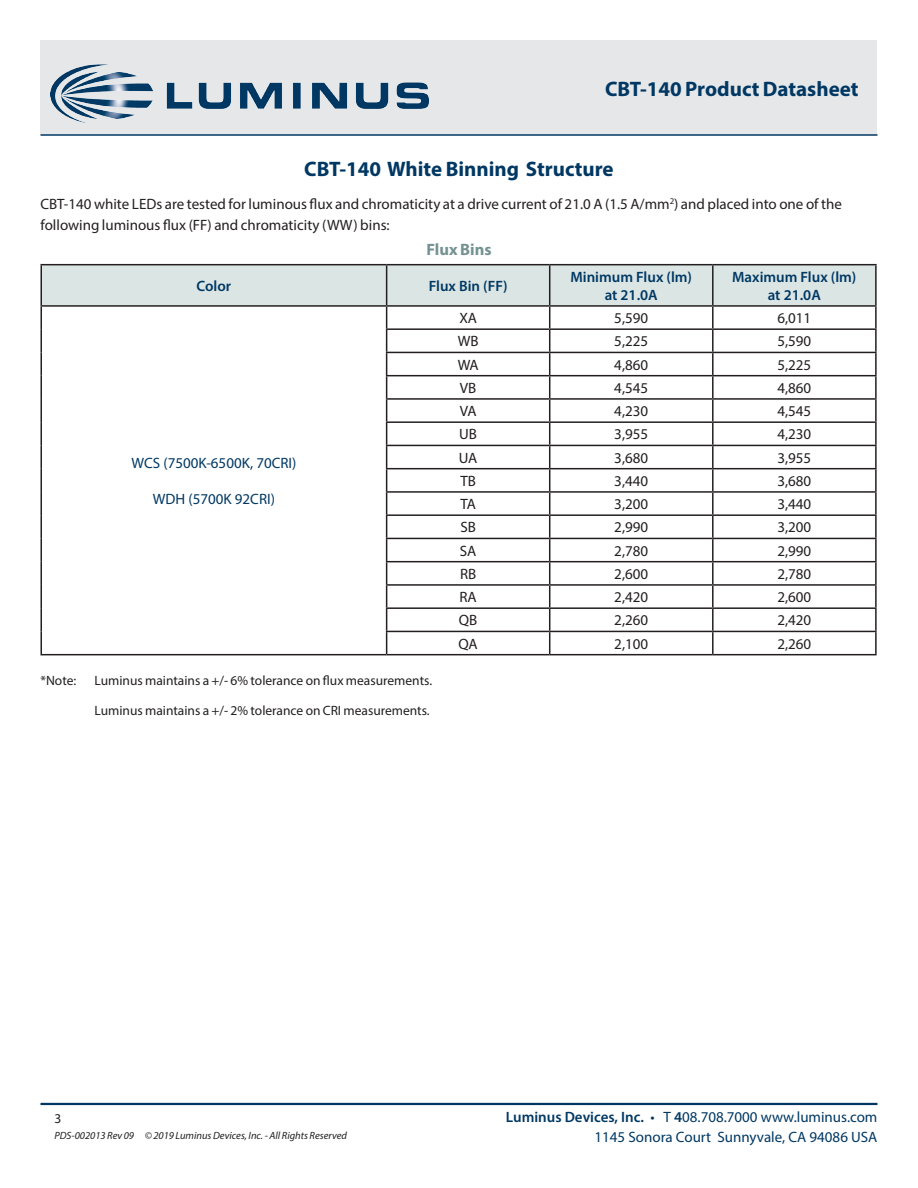
<style>
.page{position:relative;width:918px;height:1188px;background:#fff}
.page>*{position:absolute;margin:0;border:0;box-sizing:border-box;transform-origin:0 0}
.DS_Title1{font:700 21px "Myriad Pro";color:#003863}
.DS_Body{font:700 16.5px "Myriad Pro";color:#749291}
.DS_Body-2{font:15px/21px "Myriad Pro";color:#231f20}
.t1{font:15px "Myriad Pro";color:#003863}
.t2{font:600 15px/18px "Myriad Pro";color:#003863;text-align:center}
.DS_Body-3{font:13.5px "Myriad Pro";color:#231f20}
.zzFooterRight2{font:13.5px "Myriad Pro";color:#231f20}
.zzFooterRight1{font:italic 10.5px "Myriad Pro";color:#231f20}
.s1{font-weight:600}
</style>
<div class="page">
<div style="left:40px;top:40px;width:838px;height:95px;background:#e6e7e9"></div>
<hr style="left:40px;top:1103px;width:838px;height:2px;background:#003863">
<hr style="left:40px;top:134px;width:838px;height:2px;background:#003863">
<img style="left:51px;top:64px;width:377px;height:71px">
<hr style="left:40px;top:305px;width:347px;height:2px;background:#231f20">
<hr style="left:40px;top:307px;width:2px;height:22px;background:#231f20">
<hr style="left:713px;top:305px;width:164px;height:2px;background:#231f20">
<hr style="left:875px;top:307px;width:2px;height:21px;background:#231f20">
<hr style="left:40px;top:329px;width:2px;height:23px;background:#231f20">
<hr style="left:713px;top:328px;width:164px;height:2px;background:#231f20">
<hr style="left:875px;top:330px;width:2px;height:22px;background:#231f20">
<hr style="left:40px;top:352px;width:2px;height:24px;background:#231f20">
<hr style="left:713px;top:352px;width:164px;height:1px;background:#231f20">
<hr style="left:875px;top:353px;width:2px;height:22px;background:#231f20">
<hr style="left:40px;top:376px;width:2px;height:23px;background:#231f20">
<hr style="left:713px;top:375px;width:164px;height:1px;background:#231f20">
<hr style="left:875px;top:376px;width:2px;height:22px;background:#231f20">
<hr style="left:40px;top:399px;width:2px;height:23px;background:#231f20">
<hr style="left:713px;top:398px;width:164px;height:2px;background:#231f20">
<hr style="left:875px;top:400px;width:2px;height:21px;background:#231f20">
<hr style="left:40px;top:422px;width:2px;height:23px;background:#231f20">
<hr style="left:713px;top:421px;width:164px;height:2px;background:#231f20">
<hr style="left:875px;top:423px;width:2px;height:22px;background:#231f20">
<hr style="left:40px;top:445px;width:2px;height:24px;background:#231f20">
<hr style="left:713px;top:445px;width:164px;height:1px;background:#231f20">
<hr style="left:875px;top:446px;width:2px;height:22px;background:#231f20">
<hr style="left:40px;top:469px;width:2px;height:23px;background:#231f20">
<hr style="left:713px;top:468px;width:164px;height:1px;background:#231f20">
<hr style="left:875px;top:469px;width:2px;height:22px;background:#231f20">
<hr style="left:40px;top:492px;width:2px;height:23px;background:#231f20">
<hr style="left:713px;top:491px;width:164px;height:2px;background:#231f20">
<hr style="left:875px;top:493px;width:2px;height:21px;background:#231f20">
<hr style="left:40px;top:515px;width:2px;height:23px;background:#231f20">
<hr style="left:713px;top:514px;width:164px;height:2px;background:#231f20">
<hr style="left:875px;top:516px;width:2px;height:22px;background:#231f20">
<hr style="left:40px;top:538px;width:2px;height:24px;background:#231f20">
<hr style="left:713px;top:538px;width:164px;height:1px;background:#231f20">
<hr style="left:875px;top:539px;width:2px;height:22px;background:#231f20">
<hr style="left:40px;top:562px;width:2px;height:23px;background:#231f20">
<hr style="left:713px;top:561px;width:164px;height:1px;background:#231f20">
<hr style="left:875px;top:562px;width:2px;height:22px;background:#231f20">
<hr style="left:40px;top:585px;width:2px;height:23px;background:#231f20">
<hr style="left:713px;top:584px;width:164px;height:2px;background:#231f20">
<hr style="left:875px;top:586px;width:2px;height:21px;background:#231f20">
<hr style="left:40px;top:608px;width:2px;height:23px;background:#231f20">
<hr style="left:713px;top:607px;width:164px;height:2px;background:#231f20">
<hr style="left:875px;top:609px;width:2px;height:22px;background:#231f20">
<hr style="left:40px;top:631px;width:2px;height:23px;background:#231f20">
<svg style="left:41px;top:265px;width:835px;height:389px"></svg>
<hr style="left:713px;top:631px;width:164px;height:1px;background:#231f20">
<hr style="left:712px;top:632px;width:2px;height:22px;background:#231f20">
<hr style="left:875px;top:632px;width:2px;height:22px;background:#231f20">
<hr style="left:40px;top:654px;width:347px;height:1px;background:#231f20">
<hr style="left:387px;top:654px;width:163px;height:1px;background:#231f20">
<hr style="left:550px;top:654px;width:163px;height:1px;background:#231f20">
<hr style="left:713px;top:654px;width:164px;height:1px;background:#231f20">
<hr style="left:40px;top:264px;width:347px;height:1px;background:#231f20">
<hr style="left:40px;top:265px;width:2px;height:40px;background:#231f20">
<hr style="left:387px;top:264px;width:163px;height:1px;background:#231f20">
<hr style="left:386px;top:265px;width:1px;height:40px;background:#231f20">
<hr style="left:550px;top:264px;width:163px;height:1px;background:#231f20">
<hr style="left:549px;top:265px;width:1px;height:40px;background:#231f20">
<hr style="left:713px;top:264px;width:164px;height:1px;background:#231f20">
<hr style="left:712px;top:265px;width:2px;height:40px;background:#231f20">
<hr style="left:875px;top:265px;width:2px;height:40px;background:#231f20">
<p class="DS_Title1" style="left:605px;top:75px;width:255px">CBT-140 Product Datasheet</p>
<p class="DS_Title1" style="left:304px;top:156px;width:311px">CBT-140 White Binning Structure</p>
<p class="DS_Body-2" style="left:40px;top:194px;width:803px">CBT-140 white LEDs are tested for luminous flux and chromaticity at a drive current of 21.0 A (1.5 A/mm<sup>2</sup>) and placed into one of the following luminous flux (FF) and chromaticity (WW) bins:</p>
<p class="DS_Body" style="left:426px;top:238px;width:67px">Flux Bins</p>
<p class="t2" style="left:197px;top:277px;width:36px">Color</p>
<p class="t2" style="left:429px;top:277px;width:80px">Flux Bin (FF)</p>
<p class="t2" style="left:570px;top:268px;width:123px">Minimum Flux (lm) at 21.0A</p>
<p class="t2" style="left:732px;top:268px;width:126px">Maximum Flux (lm) at 21.0A</p>
<p class="t1" style="left:131px;top:454px;width:166px">WCS (7500K-6500K, 70CRI)</p>
<p class="t1" style="left:153px;top:490px;width:123px">WDH (5700K 92CRI)</p>
<p class="DS_Body-3" style="left:40px;top:672px;width:37px">*Note:</p>
<p class="DS_Body-3" style="left:94px;top:672px;width:339px">Luminus maintains a +/- 6% tolerance on flux measurements.</p>
<p class="DS_Body-3" style="left:94px;top:702px;width:337px">Luminus maintains a +/- 2% tolerance on CRI measurements.</p>
<p class="DS_Body-2" style="left:459px;top:307px;width:19px">XA</p>
<p class="DS_Body-2" style="left:614px;top:307px;width:35px">5,590</p>
<p class="DS_Body-2" style="left:777px;top:307px;width:35px">6,011</p>
<p class="DS_Body-2" style="left:458px;top:331px;width:22px">WB</p>
<p class="DS_Body-2" style="left:614px;top:331px;width:35px">5,225</p>
<p class="DS_Body-2" style="left:777px;top:331px;width:35px">5,590</p>
<p class="DS_Body-2" style="left:458px;top:354px;width:23px">WA</p>
<p class="DS_Body-2" style="left:614px;top:354px;width:35px">4,860</p>
<p class="DS_Body-2" style="left:777px;top:354px;width:35px">5,225</p>
<p class="DS_Body-2" style="left:460px;top:377px;width:18px">VB</p>
<p class="DS_Body-2" style="left:614px;top:377px;width:35px">4,545</p>
<p class="DS_Body-2" style="left:777px;top:377px;width:35px">4,860</p>
<p class="DS_Body-2" style="left:460px;top:400px;width:18px">VA</p>
<p class="DS_Body-2" style="left:614px;top:400px;width:35px">4,230</p>
<p class="DS_Body-2" style="left:777px;top:400px;width:35px">4,545</p>
<p class="DS_Body-2" style="left:459px;top:424px;width:19px">UB</p>
<p class="DS_Body-2" style="left:614px;top:424px;width:35px">3,955</p>
<p class="DS_Body-2" style="left:777px;top:424px;width:35px">4,230</p>
<p class="DS_Body-2" style="left:459px;top:447px;width:20px">UA</p>
<p class="DS_Body-2" style="left:614px;top:447px;width:35px">3,680</p>
<p class="DS_Body-2" style="left:777px;top:447px;width:35px">3,955</p>
<p class="DS_Body-2" style="left:460px;top:470px;width:17px">TB</p>
<p class="DS_Body-2" style="left:614px;top:470px;width:35px">3,440</p>
<p class="DS_Body-2" style="left:777px;top:470px;width:35px">3,680</p>
<p class="DS_Body-2" style="left:460px;top:493px;width:17px">TA</p>
<p class="DS_Body-2" style="left:614px;top:493px;width:35px">3,200</p>
<p class="DS_Body-2" style="left:777px;top:493px;width:35px">3,440</p>
<p class="DS_Body-2" style="left:460px;top:517px;width:17px">SB</p>
<p class="DS_Body-2" style="left:614px;top:517px;width:35px">2,990</p>
<p class="DS_Body-2" style="left:777px;top:517px;width:35px">3,200</p>
<p class="DS_Body-2" style="left:460px;top:540px;width:18px">SA</p>
<p class="DS_Body-2" style="left:614px;top:540px;width:35px">2,780</p>
<p class="DS_Body-2" style="left:777px;top:540px;width:35px">2,990</p>
<p class="DS_Body-2" style="left:460px;top:563px;width:18px">RB</p>
<p class="DS_Body-2" style="left:614px;top:563px;width:35px">2,600</p>
<p class="DS_Body-2" style="left:777px;top:563px;width:35px">2,780</p>
<p class="DS_Body-2" style="left:460px;top:586px;width:19px">RA</p>
<p class="DS_Body-2" style="left:614px;top:586px;width:35px">2,420</p>
<p class="DS_Body-2" style="left:777px;top:586px;width:35px">2,600</p>
<p class="DS_Body-2" style="left:459px;top:610px;width:20px">QB</p>
<p class="DS_Body-2" style="left:614px;top:610px;width:35px">2,260</p>
<p class="DS_Body-2" style="left:777px;top:610px;width:35px">2,420</p>
<p class="DS_Body-2" style="left:459px;top:633px;width:21px">QA</p>
<p class="DS_Body-2" style="left:614px;top:633px;width:35px">2,100</p>
<p class="DS_Body-2" style="left:777px;top:633px;width:35px">2,260</p>
<p class="zzFooterRight2" style="left:54px;top:1110px;width:8px">3</p>
<p class="zzFooterRight1" style="left:54px;top:1129px;width:294px">PDS-002013 Rev 09 © 2019 Luminus Devices, Inc. - All Rights Reserved</p>
<p class="t1" style="left:506px;top:1108px;width:373px"><span class="s1">Luminus Devices, Inc.</span> • T <span class="s1">4</span>08.708.7000 www.luminus.com</p>
<p class="t1" style="left:594px;top:1128px;width:285px">1145 Sonora Court Sunnyvale, CA 94086 USA</p>
</div>
